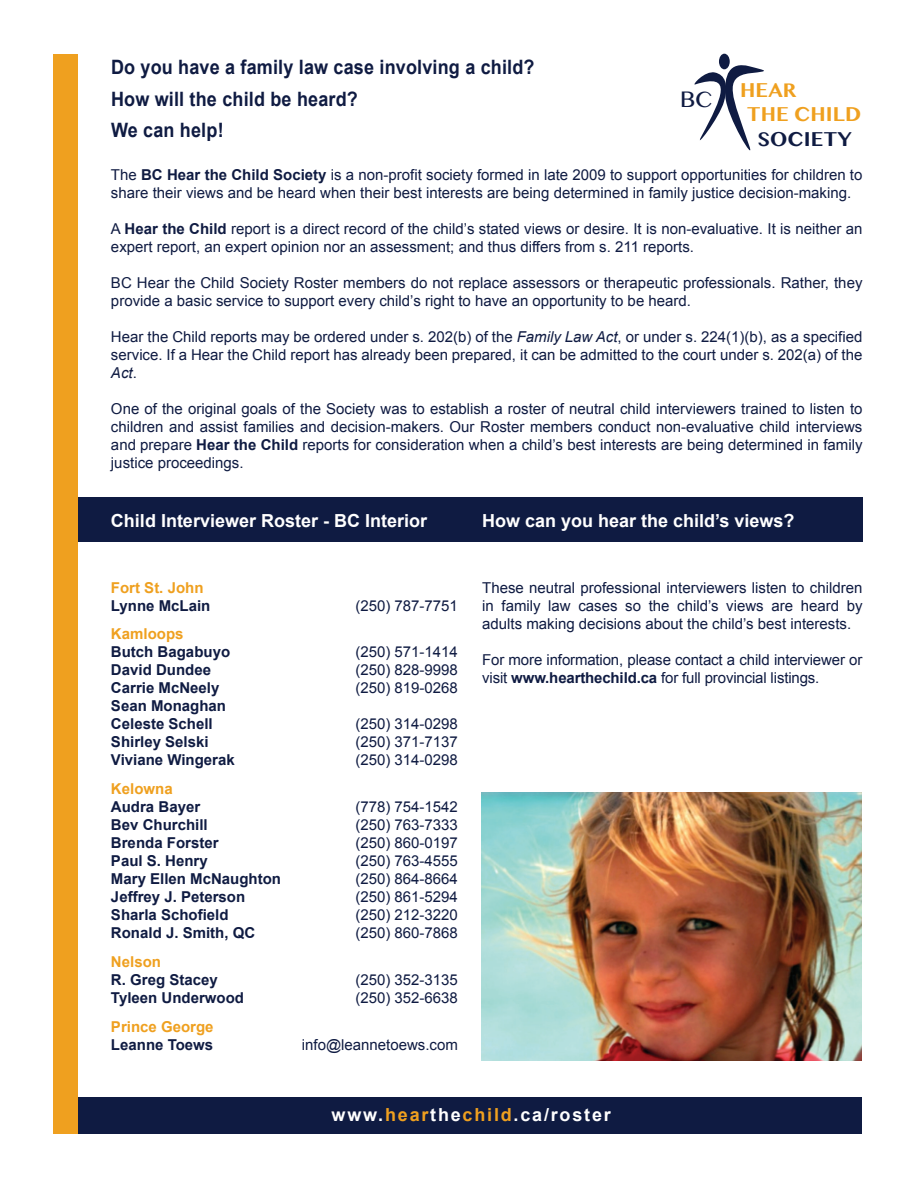
<style>
.page{position:relative;width:918px;height:1188px;background:#fff}
.page>*{position:absolute;margin:0;border:0;box-sizing:border-box;transform-origin:0 0}
.t1{font:700 19.8px/31.5px "Arial";letter-spacing:.01em;color:#0f1b42;scale:.91 1}
.t2{font:700 19.65px/24px "Bangla MN";color:#efa01f}
.t3{font:700 19.65px "Bangla MN";color:#0f1b42}
.t4{font:700 18px "Arial";color:#fff}
.t5{font:700 18px "Arial";letter-spacing:.1em;color:#fff}
.t6{font:15px/18px "Arial";color:#0f1b42}
.t7{font:700 15px/18px "Arial";color:#0f1b42}
.t8{font:700 15px "Arial";color:#efa01f}
.s1{font-weight:700}
.s2{font-style:italic}
.s3{font-weight:400;font-size:22.5px;color:#0f1b42}
.s4{color:#efa01f}
</style>
<div class="page">
<div style="left:78px;top:1097px;width:784px;height:37px;background:#0f1b42"></div>
<div style="left:65px;top:497px;width:798px;height:45px;background:#0f1b42"></div>
<div style="left:53px;top:54px;width:25px;height:1080px;background:#efa01f"></div>
<div style="left:719px;top:54px;width:11px;height:15px;background:#0f1b42;border-radius:50%"></div>
<svg style="left:694px;top:61px;width:70px;height:90px"></svg>
<img style="left:481px;top:793px;width:381px;height:268px">
<h1 class="t1" style="left:111px;top:52px;width:467px">Do you have a family law case involving a child?<br>How will the child be heard?<br>We can help!</h1>
<p class="t6" style="left:111px;top:166px;width:753px">The <span class="s1">BC Hear the Child Society</span> is a non-profit society formed in late 2009 to support opportunities for children to share their views and be heard when their best interests are being determined in family justice decision-making.</p>
<p class="t6" style="left:111px;top:220px;width:753px">A <span class="s1">Hear the Child</span> report is a direct record of the child’s stated views or desire. It is non-evaluative. It is neither an expert report, an expert opinion nor an assessment; and thus differs from s. 211 reports.</p>
<p class="t6" style="left:111px;top:274px;width:753px">BC Hear the Child Society Roster members do not replace assessors or therapeutic professionals. Rather, they provide a basic service to support every child’s right to have an opportunity to be heard.</p>
<p class="t6" style="left:111px;top:328px;width:753px;text-align:justify">Hear the Child reports may be ordered under s. 202(b) of the <span class="s2">Family Law Act</span>, or under s. 224(1)(b), as a specified service. If a Hear the Child report has already been prepared, it can be admitted to the court under s. 202(a) of the <span class="s2">Act</span>.</p>
<p class="t6" style="left:111px;top:400px;width:753px;text-align:justify">One of the original goals of the Society was to establish a roster of neutral child interviewers trained to listen to children and assist families and decision-makers. Our Roster members conduct non-evaluative child interviews and prepare <span class="s1">Hear the Child</span> reports for consideration when a child’s best interests are being determined in family justice proceedings.</p>
<h2 class="t2" style="left:747px;top:79px;width:116px;text-indent:-66px"><span class="s3">BC</span> HEAR<br>THE CHILD</h2>
<h2 class="t3" style="left:758px;top:126px;width:96px">SOCIETY</h2>
<p class="t4" style="left:111px;top:509px;width:318px">Child Interviewer Roster - BC Interior</p>
<p class="t4" style="left:482px;top:509px;width:314px">How can you hear the child’s views?</p>
<p class="t8" style="left:111px;top:577px;width:94px">Fort St. John</p>
<p class="t7" style="left:111px;top:597px;width:101px">Lynne McLain</p>
<p class="t6" style="left:355px;top:596px;width:104px">(250) 787-7751</p>
<p class="t8" style="left:111px;top:624px;width:74px">Kamloops</p>
<p class="t7" style="left:111px;top:644px;width:121px">Butch Bagabuyo</p>
<p class="t6" style="left:355px;top:643px;width:104px">(250) 571-1414</p>
<p class="t7" style="left:111px;top:662px;width:102px">David Dundee</p>
<p class="t6" style="left:355px;top:661px;width:104px">(250) 828-9998</p>
<p class="t7" style="left:111px;top:680px;width:110px">Carrie McNeely</p>
<p class="t6" style="left:355px;top:679px;width:104px">(250) 819-0268</p>
<p class="t7" style="left:111px;top:698px;width:117px">Sean Monaghan<br>Celeste Schell</p>
<p class="t6" style="left:355px;top:715px;width:104px">(250) 314-0298</p>
<p class="t7" style="left:111px;top:734px;width:99px">Shirley Selski</p>
<p class="t6" style="left:355px;top:733px;width:104px">(250) 371-7137</p>
<p class="t7" style="left:111px;top:752px;width:125px">Viviane Wingerak</p>
<p class="t6" style="left:355px;top:751px;width:104px">(250) 314-0298</p>
<p class="t8" style="left:111px;top:779px;width:63px">Kelowna</p>
<p class="t7" style="left:111px;top:798px;width:91px">Audra Bayer</p>
<p class="t6" style="left:355px;top:798px;width:104px">(778) 754-1542</p>
<p class="t7" style="left:111px;top:816px;width:98px">Bev Churchill</p>
<p class="t6" style="left:355px;top:816px;width:104px">(250) 763-7333</p>
<p class="t7" style="left:111px;top:834px;width:109px">Brenda Forster</p>
<p class="t6" style="left:355px;top:834px;width:104px">(250) 860-0197</p>
<p class="t7" style="left:111px;top:852px;width:98px">Paul S. Henry</p>
<p class="t6" style="left:355px;top:852px;width:104px">(250) 763-4555</p>
<p class="t7" style="left:111px;top:870px;width:172px">Mary Ellen McNaughton</p>
<p class="t6" style="left:355px;top:870px;width:104px">(250) 864-8664</p>
<p class="t7" style="left:111px;top:888px;width:136px">Jeffrey J. Peterson</p>
<p class="t6" style="left:355px;top:888px;width:104px">(250) 861-5294</p>
<p class="t7" style="left:111px;top:906px;width:119px">Sharla Schofield</p>
<p class="t6" style="left:355px;top:906px;width:104px">(250) 212-3220</p>
<p class="t7" style="left:111px;top:924px;width:146px">Ronald J. Smith, QC</p>
<p class="t6" style="left:355px;top:924px;width:104px">(250) 860-7868</p>
<p class="t8" style="left:111px;top:952px;width:52px">Nelson</p>
<p class="t7" style="left:111px;top:971px;width:108px">R. Greg Stacey</p>
<p class="t6" style="left:355px;top:971px;width:104px">(250) 352-3135</p>
<p class="t7" style="left:111px;top:989px;width:135px">Tyleen Underwood</p>
<p class="t6" style="left:355px;top:989px;width:104px">(250) 352-6638</p>
<p class="t8" style="left:111px;top:1017px;width:104px">Prince George</p>
<p class="t7" style="left:111px;top:1036px;width:104px">Leanne Toews</p>
<p class="t6" style="left:302px;top:1036px;width:158px">info@leannetoews.com</p>
<p class="t6" style="left:482px;top:578px;width:382px;text-align:justify">These neutral professional interviewers listen to children in family law cases so the child’s views are heard by adults making decisions about the child’s best interests.</p>
<p class="t6" style="left:482px;top:650px;width:382px">For more information, please contact a child interviewer or visit <span class="s1">www.hearthechild.ca</span> for full provincial listings.</p>
<p class="t5" style="left:332px;top:1103px;width:281px">www.<span class="s4">hear</span>the<span class="s4">child</span>.ca/roster</p>
</div>
